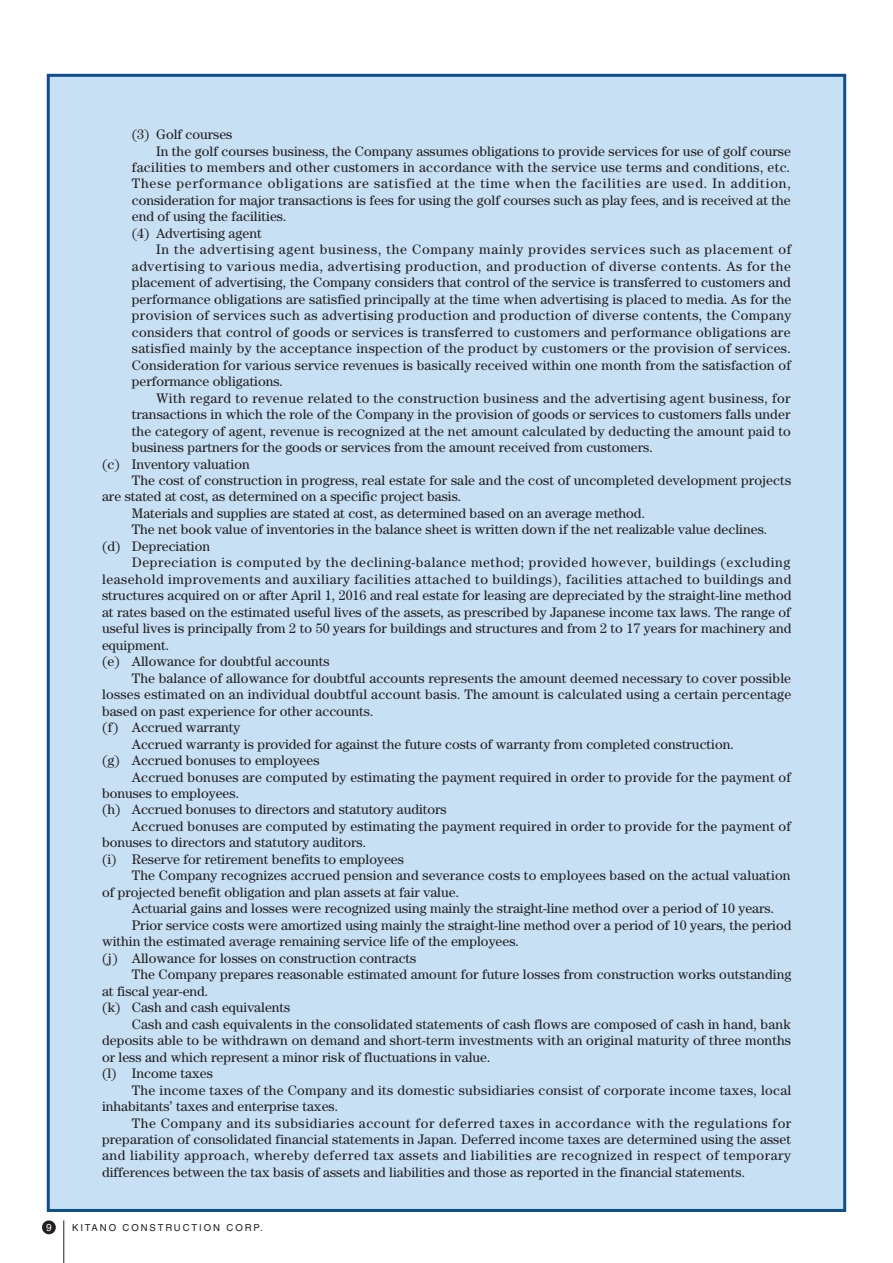
<style>
.page{position:relative;width:893px;height:1263px;background:#fff}
.page>*{position:absolute;margin:0;border:0;box-sizing:border-box;transform-origin:0 0}
.t1{font:13.8px "Century Std";letter-spacing:.005em;color:#231f20}
.t2{font:13.8px "Century Std";letter-spacing:.03em;color:#231f20}
.t3{font:13.8px "Century Std";letter-spacing:.045em;color:#231f20}
.t4{font:13.8px "Century Std";letter-spacing:.025em;color:#231f20}
.t5{font:13.8px "Century Std";letter-spacing:.035em;color:#231f20}
.t6{font:13.8px "Century Std";letter-spacing:.04em;color:#231f20}
.t7{font:13.8px "Century Std";letter-spacing:.06em;color:#231f20}
.t8{font:13.8px "Century Std";letter-spacing:.055em;color:#231f20}
.t9{font:10.05px "Helvetica LT Std";color:#fff}
.t10{font:9.6px "Helvetica LT Std";letter-spacing:.2em;color:#231f20}
</style>
<div class="page">
<div style="left:47px;top:74px;width:799px;height:1138px;background:#c7e0f3;border:3px solid #0f4e8c"></div>
<div style="left:42px;top:1220px;width:14px;height:14px;background:#231f20;border-radius:50%"></div>
<hr style="left:64px;top:1220px;width:1px;height:43px;background:#231f20">
<p class="t1" style="left:132px;top:126px;width:102px">(3) Golf courses</p>
<p class="t1" style="left:156px;top:143px;width:636px">In the golf courses business, the Company assumes obligations to provide services for use of golf course</p>
<p class="t4" style="left:132px;top:159px;width:660px">facilities to members and other customers in accordance with the service use terms and conditions, etc.</p>
<p class="t7" style="left:132px;top:176px;width:661px">These performance obligations are satisfied at the time when the facilities are used. In addition,</p>
<p class="t1" style="left:132px;top:192px;width:660px">consideration for major transactions is fees for using the golf courses such as play fees, and is received at the</p>
<p class="t1" style="left:132px;top:209px;width:156px">end of using the facilities.</p>
<p class="t1" style="left:132px;top:225px;width:131px">(4) Advertising agent</p>
<p class="t8" style="left:156px;top:242px;width:637px">In the advertising agent business, the Company mainly provides services such as placement of</p>
<p class="t3" style="left:132px;top:258px;width:661px">advertising to various media, advertising production, and production of diverse contents. As for the</p>
<p class="t1" style="left:132px;top:274px;width:661px">placement of advertising, the Company considers that control of the service is transferred to customers and</p>
<p class="t1" style="left:132px;top:291px;width:661px">performance obligations are satisfied principally at the time when advertising is placed to media. As for the</p>
<p class="t2" style="left:132px;top:307px;width:661px">provision of services such as advertising production and production of diverse contents, the Company</p>
<p class="t4" style="left:132px;top:324px;width:660px">considers that control of goods or services is transferred to customers and performance obligations are</p>
<p class="t2" style="left:132px;top:340px;width:661px">satisfied mainly by the acceptance inspection of the product by customers or the provision of services.</p>
<p class="t1" style="left:132px;top:357px;width:661px">Consideration for various service revenues is basically received within one month from the satisfaction of</p>
<p class="t1" style="left:132px;top:373px;width:153px">performance obligations.</p>
<p class="t2" style="left:156px;top:390px;width:636px">With regard to revenue related to the construction business and the advertising agent business, for</p>
<p class="t1" style="left:132px;top:406px;width:660px">transactions in which the role of the Company in the provision of goods or services to customers falls under</p>
<p class="t1" style="left:132px;top:423px;width:661px">the category of agent, revenue is recognized at the net amount calculated by deducting the amount paid to</p>
<p class="t1" style="left:132px;top:439px;width:522px">business partners for the goods or services from the amount received from customers.</p>
<p class="t1" style="left:102px;top:456px;width:149px">(c) Inventory valuation</p>
<p class="t1" style="left:132px;top:472px;width:661px">The cost of construction in progress, real estate for sale and the cost of uncompleted development projects</p>
<p class="t1" style="left:102px;top:489px;width:361px">are stated at cost, as determined on a specific project basis.</p>
<p class="t1" style="left:132px;top:505px;width:515px">Materials and supplies are stated at cost, as determined based on an average method.</p>
<p class="t1" style="left:132px;top:522px;width:637px">The net book value of inventories in the balance sheet is written down if the net realizable value declines.</p>
<p class="t1" style="left:102px;top:538px;width:110px">(d) Depreciation</p>
<p class="t3" style="left:132px;top:555px;width:660px">Depreciation is computed by the declining-balance method; provided however, buildings (excluding</p>
<p class="t5" style="left:102px;top:571px;width:691px">leasehold improvements and auxiliary facilities attached to buildings), facilities attached to buildings and</p>
<p class="t1" style="left:102px;top:587px;width:691px">structures acquired on or after April 1, 2016 and real estate for leasing are depreciated by the straight-line method</p>
<p class="t1" style="left:102px;top:604px;width:690px">at rates based on the estimated useful lives of the assets, as prescribed by Japanese income tax laws. The range of</p>
<p class="t1" style="left:102px;top:620px;width:691px">useful lives is principally from 2 to 50 years for buildings and structures and from 2 to 17 years for machinery and</p>
<p class="t1" style="left:102px;top:637px;width:69px">equipment.</p>
<p class="t1" style="left:102px;top:653px;width:229px">(e) Allowance for doubtful accounts</p>
<p class="t1" style="left:132px;top:670px;width:661px">The balance of allowance for doubtful accounts represents the amount deemed necessary to cover possible</p>
<p class="t1" style="left:102px;top:686px;width:691px">losses estimated on an individual doubtful account basis. The amount is calculated using a certain percentage</p>
<p class="t1" style="left:102px;top:703px;width:273px">based on past experience for other accounts.</p>
<p class="t1" style="left:102px;top:719px;width:140px">(f) Accrued warranty</p>
<p class="t1" style="left:132px;top:736px;width:603px">Accrued warranty is provided for against the future costs of warranty from completed construction.</p>
<p class="t1" style="left:102px;top:752px;width:219px">(g) Accrued bonuses to employees</p>
<p class="t1" style="left:132px;top:769px;width:661px">Accrued bonuses are computed by estimating the payment required in order to provide for the payment of</p>
<p class="t1" style="left:102px;top:785px;width:139px">bonuses to employees.</p>
<p class="t1" style="left:102px;top:802px;width:346px">(h) Accrued bonuses to directors and statutory auditors</p>
<p class="t1" style="left:132px;top:818px;width:661px">Accrued bonuses are computed by estimating the payment required in order to provide for the payment of</p>
<p class="t1" style="left:102px;top:835px;width:266px">bonuses to directors and statutory auditors.</p>
<p class="t1" style="left:102px;top:851px;width:303px">(i) Reserve for retirement benefits to employees</p>
<p class="t1" style="left:132px;top:867px;width:660px">The Company recognizes accrued pension and severance costs to employees based on the actual valuation</p>
<p class="t1" style="left:102px;top:884px;width:359px">of projected benefit obligation and plan assets at fair value.</p>
<p class="t1" style="left:132px;top:900px;width:644px">Actuarial gains and losses were recognized using mainly the straight-line method over a period of 10 years.</p>
<p class="t1" style="left:132px;top:917px;width:661px">Prior service costs were amortized using mainly the straight-line method over a period of 10 years, the period</p>
<p class="t1" style="left:102px;top:933px;width:418px">within the estimated average remaining service life of the employees.</p>
<p class="t1" style="left:102px;top:950px;width:316px">(j) Allowance for losses on construction contracts</p>
<p class="t1" style="left:132px;top:966px;width:661px">The Company prepares reasonable estimated amount for future losses from construction works outstanding</p>
<p class="t1" style="left:102px;top:983px;width:108px">at fiscal year-end.</p>
<p class="t1" style="left:102px;top:999px;width:190px">(k) Cash and cash equivalents</p>
<p class="t1" style="left:132px;top:1016px;width:660px">Cash and cash equivalents in the consolidated statements of cash flows are composed of cash in hand, bank</p>
<p class="t1" style="left:102px;top:1032px;width:690px">deposits able to be withdrawn on demand and short-term investments with an original maturity of three months</p>
<p class="t1" style="left:102px;top:1049px;width:390px">or less and which represent a minor risk of fluctuations in value.</p>
<p class="t1" style="left:102px;top:1065px;width:112px">(l) Income taxes</p>
<p class="t1" style="left:132px;top:1082px;width:661px">The income taxes of the Company and its domestic subsidiaries consist of corporate income taxes, local</p>
<p class="t1" style="left:102px;top:1098px;width:238px">inhabitants’ taxes and enterprise taxes.</p>
<p class="t3" style="left:132px;top:1115px;width:661px">The Company and its subsidiaries account for deferred taxes in accordance with the regulations for</p>
<p class="t1" style="left:102px;top:1131px;width:690px">preparation of consolidated financial statements in Japan. Deferred income taxes are determined using the asset</p>
<p class="t6" style="left:102px;top:1148px;width:690px">and liability approach, whereby deferred tax assets and liabilities are recognized in respect of temporary</p>
<p class="t1" style="left:102px;top:1164px;width:645px">differences between the tax basis of assets and liabilities and those as reported in the financial statements.</p>
<p class="t9" style="left:46px;top:1221px;width:7px">9</p>
<p class="t10" style="left:72px;top:1221px;width:192px">KITANO CONSTRUCTION CORP.</p>
</div>
